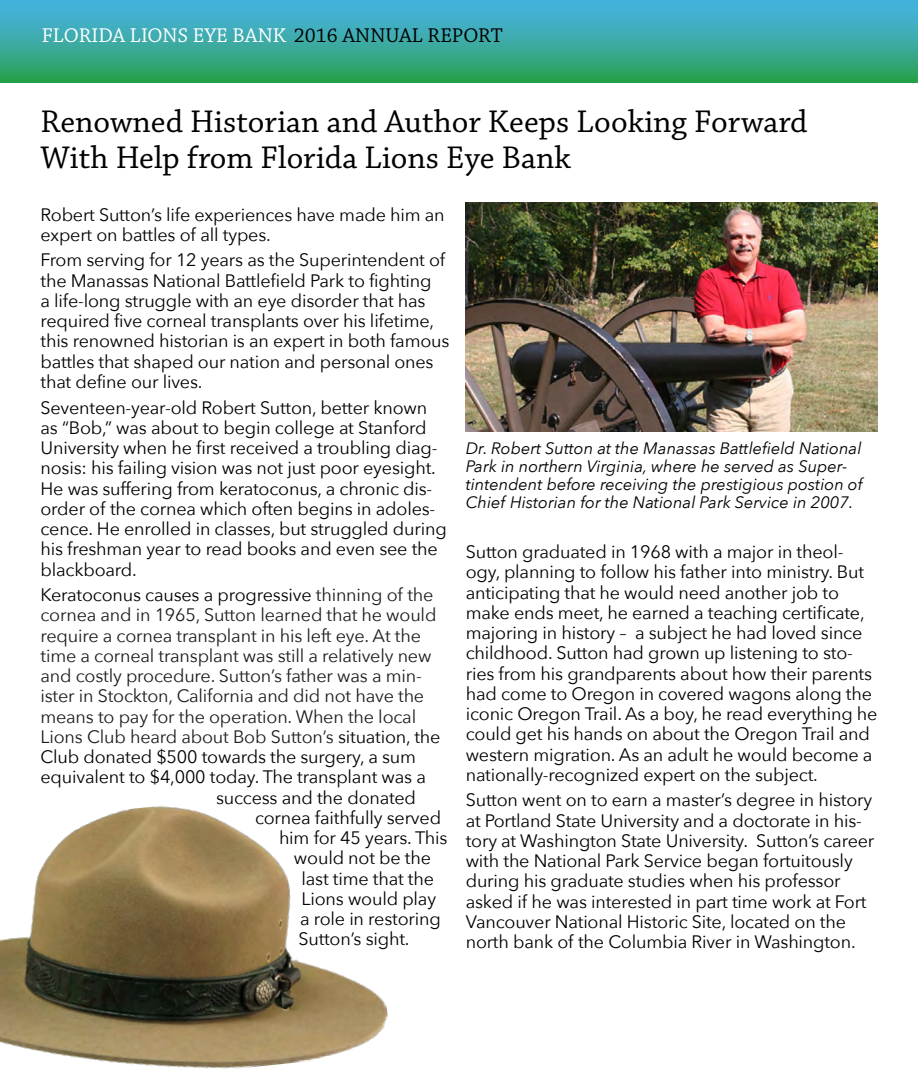
<style>
.page{position:relative;width:918px;height:1080px;background:#fff}
.page>*{position:absolute;margin:0;border:0;box-sizing:border-box;transform-origin:0 0}
.t1{font:33px/36px "Chaparral Pro";color:#000}
.t2{font:21px "Chaparral Pro";color:#fff}
.t3{font:18px/20.2px "Avenir Next";letter-spacing:-.01em;color:#000}
.t4{font:18px "Avenir Next";letter-spacing:-.01em;color:#1c1c1c}
.t5{font:italic 16.5px/18px "Avenir Next";color:#000}
.s1{color:#000}
.s2{color:#1c1c1c}
</style>
<div class="page">
<div style="left:0;top:0;width:918px;height:82px;background:linear-gradient(to bottom,#49b4ed,#2da156)"></div>
<img style="left:466px;top:203px;width:412px;height:229px">
<img style="left:0;top:805px;width:388px;height:264px">
<p class="t2" style="left:42px;top:23px;width:462px">FLORIDA LIONS EYE BANK <span class="s1">2016 ANNUAL REPORT</span></p>
<h1 class="t1" style="left:40px;top:105px;width:769px">Renowned Historian and Author Keeps Looking Forward<br>With Help from Florida Lions Eye Bank</h1>
<p class="t3" style="left:40px;top:203px;width:406px">Robert Sutton’s life experiences have made him an expert on battles of all types.</p>
<p class="t3" style="left:40px;top:249px;width:411px">From serving for 12 years as the Superintendent of the Manassas National Battlefield Park to fighting<br>a life-long struggle with an eye disorder that has required five corneal transplants over his lifetime, this renowned historian is an expert in both famous battles that shaped our nation and personal ones that define our lives.</p>
<p class="t3" style="left:40px;top:396px;width:408px">Seventeen-year-old Robert Sutton, better known as “Bob,” was about to begin college at Stanford University when he first received a troubling diag&shy;nosis: his failing vision was not just poor eyesight.<br>He was suffering from keratoconus, a chronic dis&shy;order of the cornea which often begins in adoles&shy;cence. He enrolled in classes, but struggled during his freshman year to read books and even see the blackboard.</p>
<p class="t3" style="left:40px;top:584px;width:395px">Keratoconus causes a progressive <span class="s2">thinning of the</span></p>
<p class="t4" style="left:40px;top:600px;width:397px">cornea and in 1965, Sutton learned that he would</p>
<p class="t4" style="left:40px;top:620px;width:382px">require a cornea transplant in his left eye. At the</p>
<p class="t4" style="left:40px;top:640px;width:392px">time a corneal transplant was still a relatively new</p>
<p class="t4" style="left:40px;top:661px;width:383px">and costly procedure. Sutton’s father was a min-</p>
<p class="t4" style="left:40px;top:681px;width:385px">ister in Stockton, California and did not have the</p>
<p class="t4" style="left:40px;top:701px;width:377px">means to pay for the operation. When the local</p>
<p class="t4" style="left:40px;top:721px;width:402px">Lions Club heard about Bob Sutton’s <span class="s1">situation, the</span></p>
<p class="t3" style="left:40px;top:746px;width:377px">Club donated $500 towards the surgery, a sum</p>
<p class="t3" style="left:40px;top:766px;width:387px">equivalent to $4,000 today. The transplant was a</p>
<p class="t3" style="left:216px;top:787px;width:202px">success and the donated</p>
<p class="t3" style="left:255px;top:807px;width:188px">cornea faithfully served</p>
<p class="t3" style="left:279px;top:827px;width:170px">him for 45 years. This</p>
<p class="t3" style="left:294px;top:847px;width:139px">would not be the</p>
<p class="t3" style="left:302px;top:868px;width:134px">last time that the</p>
<p class="t3" style="left:302px;top:888px;width:136px">Lions would play</p>
<p class="t3" style="left:300px;top:908px;width:142px">a role in restoring</p>
<p class="t3" style="left:299px;top:928px;width:113px">Sutton’s sight.</p>
<p class="t5" style="left:466px;top:438px;width:398px">Dr. Robert Sutton at the Manassas Battlefield National Park in northern Virginia, where he served as Super&shy;tintendent before receiving the prestigious postion of Chief Historian for the National Park Service in 2007.</p>
<p class="t3" style="left:466px;top:541px;width:413px">Sutton graduated in 1968 with a major in theol&shy;ogy, planning to follow his father into ministry. But anticipating that he would need another job to make ends meet, he earned a teaching certificate, majoring in history – a subject he had loved since childhood. Sutton had grown up listening to sto&shy;ries from his grandparents about how their parents had come to Oregon in covered wagons along the iconic Oregon Trail. As a boy, he read everything he could get his hands on about the Oregon Trail and western migration. As an adult he would become a nationally-recognized expert on the subject.</p>
<p class="t3" style="left:466px;top:789px;width:410px">Sutton went on to earn a master’s degree in history at Portland State University and a doctorate in his&shy;tory at Washington State University. Sutton’s career with the National Park Service began fortuitously during his graduate studies when his professor asked if he was interested in part time work at Fort Vancouver National Historic Site, located on the north bank of the Columbia River in Washington.</p>
</div>
